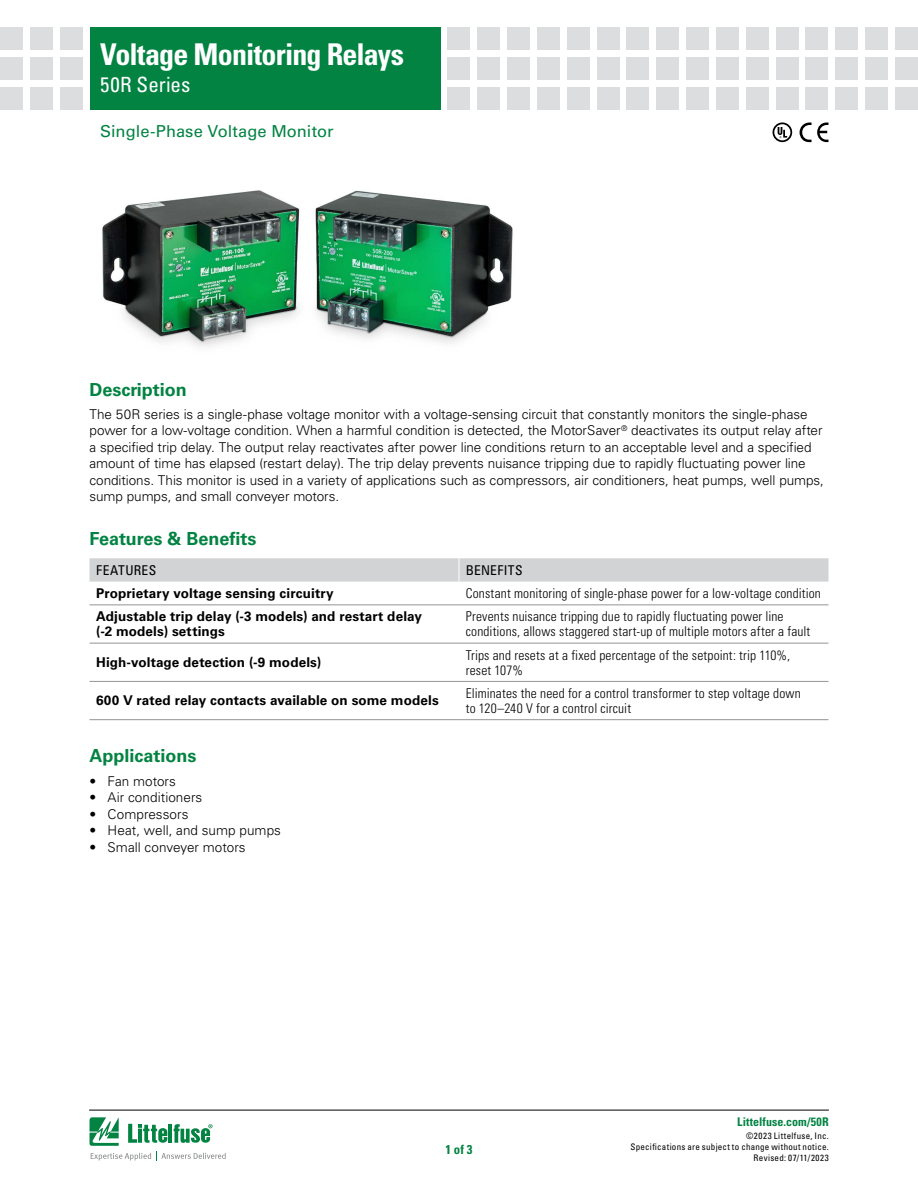
<style>
.page{position:relative;width:918px;height:1188px;background:#fff}
.page>*{position:absolute;margin:0;border:0;box-sizing:border-box;transform-origin:0 0}
.t1{font:700 condensed 30px "Univers LT Std";letter-spacing:-.03em;color:#fff}
.t2{font:condensed 21px "Univers LT Std";letter-spacing:.005em;color:#fff}
.FACTS_HEAD{font:700 18px "Univers LT Std";color:#028342}
.PRODUCT_SUBHEAD{font:16.5px "Univers LT Std";color:#028342}
.Body_1{font:300 13.5px/16.5px "Univers LT Std";letter-spacing:-.005em;color:#000}
.Benefit_column_text{font:300 condensed 13.5px/15px "Univers LT Std";letter-spacing:.01em;color:#000}
.Feature_column_text{font:700 13.5px/15px "Univers LT Std";letter-spacing:.01em;color:#000}
.F___B_header_text{font:condensed 13.5px "Univers LT Std";letter-spacing:.025em;color:#000}
.t3{font:700 condensed 12.75px "Univers LT Std";color:#028342}
.t4{font:700 condensed 12px "Univers LT Std";letter-spacing:.005em;color:#028342}
.t5{font:condensed 9px/10.8px "Univers LT Std";letter-spacing:.03em;color:#000;text-align:right}
</style>
<div class="page">
<hr style="left:89px;top:1110px;width:740px;height:1px;background:#000">
<div style="left:90px;top:27px;width:351px;height:82px;background:#028342"></div>
<div style="left:60px;top:27px;width:23px;height:23px;background:#dcddde"></div>
<div style="left:60px;top:57px;width:23px;height:23px;background:#dcddde"></div>
<div style="left:60px;top:87px;width:23px;height:22px;background:#dcddde"></div>
<div style="left:30px;top:27px;width:23px;height:23px;background:#dcddde"></div>
<div style="left:30px;top:57px;width:23px;height:23px;background:#dcddde"></div>
<div style="left:30px;top:87px;width:23px;height:22px;background:#dcddde"></div>
<div style="left:0;top:27px;width:23px;height:23px;background:#dcddde"></div>
<div style="left:0;top:57px;width:23px;height:23px;background:#dcddde"></div>
<div style="left:0;top:87px;width:23px;height:22px;background:#dcddde"></div>
<div style="left:448px;top:27px;width:22px;height:23px;background:#dcddde"></div>
<div style="left:448px;top:57px;width:22px;height:23px;background:#dcddde"></div>
<div style="left:448px;top:87px;width:22px;height:22px;background:#dcddde"></div>
<div style="left:477px;top:27px;width:23px;height:23px;background:#dcddde"></div>
<div style="left:477px;top:57px;width:23px;height:23px;background:#dcddde"></div>
<div style="left:477px;top:87px;width:23px;height:22px;background:#dcddde"></div>
<div style="left:507px;top:27px;width:23px;height:23px;background:#dcddde"></div>
<div style="left:507px;top:57px;width:23px;height:23px;background:#dcddde"></div>
<div style="left:507px;top:87px;width:23px;height:22px;background:#dcddde"></div>
<div style="left:537px;top:27px;width:23px;height:23px;background:#dcddde"></div>
<div style="left:537px;top:57px;width:23px;height:23px;background:#dcddde"></div>
<div style="left:537px;top:87px;width:23px;height:22px;background:#dcddde"></div>
<div style="left:567px;top:27px;width:23px;height:23px;background:#dcddde"></div>
<div style="left:567px;top:57px;width:23px;height:23px;background:#dcddde"></div>
<div style="left:567px;top:87px;width:23px;height:22px;background:#dcddde"></div>
<div style="left:597px;top:27px;width:23px;height:23px;background:#dcddde"></div>
<div style="left:597px;top:57px;width:23px;height:23px;background:#dcddde"></div>
<div style="left:597px;top:87px;width:23px;height:22px;background:#dcddde"></div>
<div style="left:627px;top:27px;width:22px;height:23px;background:#dcddde"></div>
<div style="left:627px;top:57px;width:22px;height:23px;background:#dcddde"></div>
<div style="left:627px;top:87px;width:22px;height:22px;background:#dcddde"></div>
<div style="left:656px;top:27px;width:23px;height:23px;background:#dcddde"></div>
<div style="left:656px;top:57px;width:23px;height:23px;background:#dcddde"></div>
<div style="left:656px;top:87px;width:23px;height:22px;background:#dcddde"></div>
<div style="left:686px;top:27px;width:23px;height:23px;background:#dcddde"></div>
<div style="left:686px;top:57px;width:23px;height:23px;background:#dcddde"></div>
<div style="left:686px;top:87px;width:23px;height:22px;background:#dcddde"></div>
<div style="left:716px;top:27px;width:23px;height:23px;background:#dcddde"></div>
<div style="left:716px;top:57px;width:23px;height:23px;background:#dcddde"></div>
<div style="left:716px;top:87px;width:23px;height:22px;background:#dcddde"></div>
<div style="left:746px;top:27px;width:23px;height:23px;background:#dcddde"></div>
<div style="left:746px;top:57px;width:23px;height:23px;background:#dcddde"></div>
<div style="left:746px;top:87px;width:23px;height:22px;background:#dcddde"></div>
<div style="left:805px;top:27px;width:23px;height:23px;background:#dcddde"></div>
<div style="left:805px;top:57px;width:23px;height:23px;background:#dcddde"></div>
<div style="left:805px;top:87px;width:23px;height:22px;background:#dcddde"></div>
<div style="left:776px;top:27px;width:22px;height:23px;background:#dcddde"></div>
<div style="left:776px;top:57px;width:22px;height:23px;background:#dcddde"></div>
<div style="left:776px;top:87px;width:22px;height:22px;background:#dcddde"></div>
<div style="left:835px;top:27px;width:23px;height:23px;background:#dcddde"></div>
<div style="left:835px;top:57px;width:23px;height:23px;background:#dcddde"></div>
<div style="left:835px;top:87px;width:23px;height:22px;background:#dcddde"></div>
<div style="left:865px;top:27px;width:23px;height:23px;background:#dcddde"></div>
<div style="left:865px;top:57px;width:23px;height:23px;background:#dcddde"></div>
<div style="left:865px;top:87px;width:23px;height:22px;background:#dcddde"></div>
<div style="left:895px;top:27px;width:23px;height:23px;background:#dcddde"></div>
<div style="left:895px;top:57px;width:23px;height:23px;background:#dcddde"></div>
<div style="left:895px;top:87px;width:23px;height:22px;background:#dcddde"></div>
<svg style="left:90px;top:1117px;width:136px;height:44px"></svg>
<svg style="left:90px;top:558px;width:738px;height:24px;background:#d2d4d5"></svg>
<hr style="left:90px;top:604px;width:369px;height:1px;background:#939598">
<hr style="left:459px;top:604px;width:369px;height:1px;background:#939598">
<hr style="left:90px;top:643px;width:369px;height:1px;background:#939598">
<hr style="left:459px;top:643px;width:369px;height:1px;background:#939598">
<hr style="left:90px;top:681px;width:369px;height:1px;background:#939598">
<hr style="left:459px;top:681px;width:369px;height:1px;background:#939598">
<hr style="left:90px;top:719px;width:369px;height:1px;background:#939598">
<hr style="left:459px;top:719px;width:369px;height:1px;background:#939598">
<img style="left:102px;top:190px;width:411px;height:157px">
<svg style="left:773px;top:122px;width:19px;height:20px"></svg>
<svg style="left:800px;top:123px;width:28px;height:19px"></svg>
<h1 class="t1" style="left:100px;top:36px;width:305px">Voltage Monitoring Relays</h1>
<h2 class="t2" style="left:100px;top:71px;width:92px">50R Series</h2>
<p class="PRODUCT_SUBHEAD" style="left:100px;top:122px;width:235px">Single-Phase Voltage Monitor</p>
<p class="FACTS_HEAD" style="left:90px;top:379px;width:99px">Description</p>
<p class="Body_1" style="left:90px;top:406px;width:736px">The 50R series is a single-phase voltage monitor with a voltage-sensing circuit that constantly monitors the single-phase power for a low-voltage condition. When a harmful condition is detected, the MotorSaver<sup>®</sup> deactivates its output relay after a specified trip delay. The output relay reactivates after power line conditions return to an acceptable level and a specified amount of time has elapsed (restart delay). The trip delay prevents nuisance tripping due to rapidly fluctuating power line conditions. This monitor is used in a variety of applications such as compressors, air conditioners, heat pumps, well pumps, sump pumps, and small conveyer motors.</p>
<p class="FACTS_HEAD" style="left:90px;top:528px;width:168px">Features &amp; Benefits</p>
<p class="F___B_header_text" style="left:96px;top:561px;width:61px">FEATURES</p>
<p class="F___B_header_text" style="left:466px;top:561px;width:58px">BENEFITS</p>
<p class="Feature_column_text" style="left:96px;top:586px;width:239px">Proprietary voltage sensing circuitry</p>
<p class="Benefit_column_text" style="left:466px;top:586px;width:357px">Constant monitoring of single-phase power for a low-voltage condition</p>
<p class="Feature_column_text" style="left:96px;top:609px;width:327px">Adjustable trip delay (-3 models) and restart delay (-2 models) settings</p>
<p class="Benefit_column_text" style="left:466px;top:609px;width:346px">Prevents nuisance tripping due to rapidly fluctuating power line conditions, allows staggered start-up of multiple motors after a fault</p>
<p class="Feature_column_text" style="left:96px;top:655px;width:226px">High-voltage detection (-9 models)</p>
<p class="Benefit_column_text" style="left:466px;top:647px;width:326px">Trips and resets at a fixed percentage of the setpoint: trip 110%, reset 107%</p>
<p class="Feature_column_text" style="left:96px;top:693px;width:344px">600 V rated relay contacts available on some models</p>
<p class="Benefit_column_text" style="left:466px;top:686px;width:337px">Eliminates the need for a control transformer to step voltage down to 120–240 V for a control circuit</p>
<p class="FACTS_HEAD" style="left:90px;top:745px;width:109px">Applications</p>
<p class="Body_1" style="left:90px;top:773px;width:88px">• Fan motors</p>
<p class="Body_1" style="left:90px;top:789px;width:114px">• Air conditioners</p>
<p class="Body_1" style="left:90px;top:806px;width:101px">• Compressors</p>
<p class="Body_1" style="left:90px;top:822px;width:193px">• Heat, well, and sump pumps</p>
<p class="Body_1" style="left:90px;top:839px;width:158px">• Small conveyer motors</p>
<p class="t3" style="left:445px;top:1142px;width:29px">1 of 3</p>
<p class="t4" style="left:737px;top:1115px;width:93px">Littelfuse.com/50R</p>
<p class="t5" style="left:631px;top:1131px;width:200px">©2023 Littelfuse, Inc.<br>Specifications are subject to change without notice.<br>Revised: 07/11/2023</p>
</div>
